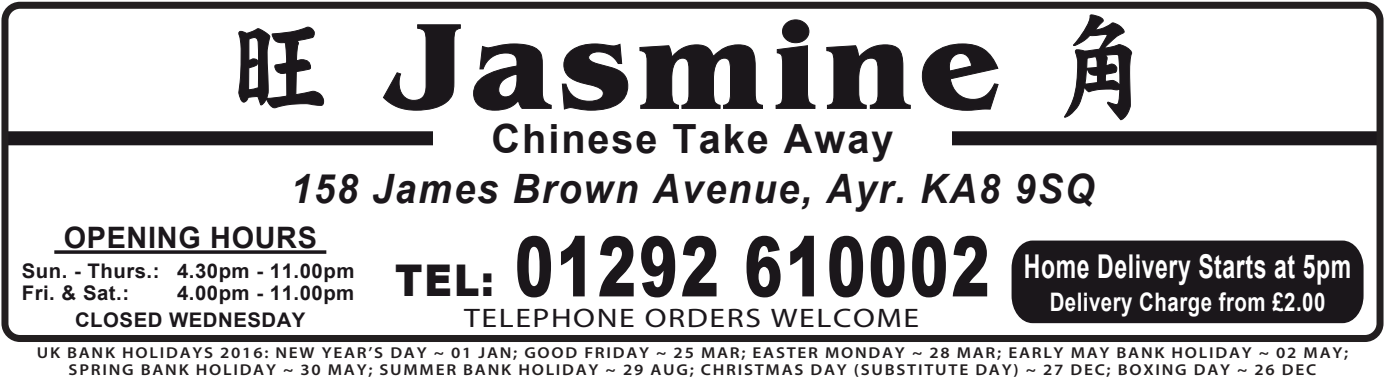
<style>
.page{position:relative;width:1385px;height:378px;background:#fff}
.page>*{position:absolute;margin:0;border:0;box-sizing:border-box;transform-origin:0 0}
.t1{font:700 125.12px "Benguiat IT Cby BT";letter-spacing:.05em;color:#1b171b;scale:1.07 1}
.t2{font:120.4px "DF Kai XB HK BF";color:#1b171b;scale:.82 1}
.t3{font:900 83.12px "Arial";letter-spacing:.05em;color:#1b171b;scale:.69 1}
.t4{font:italic 700 40.43px "Arial";letter-spacing:.05em;color:#1b171b;scale:.94 1}
.t5{font:700 40.07px "Arial";letter-spacing:.05em;color:#1b171b}
.t6{font:700 32.73px "Arial";letter-spacing:.025em;color:#fff;scale:.7 1}
.t7{font:700 29.4px "Arial";letter-spacing:.025em;color:#1b171b}
.t8{font:26.78px "Myriad Pro";letter-spacing:.05em;color:#1b171b;scale:1.18 1}
.t9{font:700 25.38px "Arial";letter-spacing:.025em;color:#fff;scale:.8 1}
.t10{font:700 20.12px/22.8px "Arial";letter-spacing:.025em;color:#1b171b}
.t11{font:600 15.75px/17.5px "Myriad Pro";letter-spacing:.1em;color:#231f20;text-align:center;scale:1.1 1}
.s1{font-size:43.57px}
</style>
<div class="page">
<svg style="left:383px;top:24px;width:78px;height:87px"></svg>
<svg style="left:473px;top:43px;width:79px;height:68px"></svg>
<svg style="left:561px;top:43px;width:67px;height:68px"></svg>
<svg style="left:639px;top:44px;width:124px;height:65px"></svg>
<svg style="left:775px;top:19px;width:40px;height:90px"></svg>
<svg style="left:826px;top:44px;width:84px;height:65px"></svg>
<svg style="left:921px;top:43px;width:77px;height:68px"></svg>
<div style="left:1011px;top:240px;width:352px;height:83px;background:#1b171b"></div>
<svg style="left:238px;top:27px;width:86px;height:81px"></svg>
<svg style="left:1064px;top:14px;width:67px;height:106px"></svg>
<div style="left:5px;top:131px;width:1374px;height:14px;background:#1b171b"></div>
<div style="left:433px;top:113px;width:518px;height:40px;background:#fff"></div>
<hr style="left:54px;top:250px;width:272px;height:3px;background:#1b171b">
<div style="left:1px;top:2px;width:1382px;height:339px;border:7px solid #231f20;border-radius:15px"></div>
<h2 class="t2" style="left:230px;top:5px;width:122px">旺</h2>
<h1 class="t1" style="left:384px;top:-12px;width:577px">Jasmine</h1>
<h3 class="t5" style="left:491px;top:112px;width:403px">Chinese Take Away</h3>
<h2 class="t2" style="left:1050px;top:5px;width:122px">角</h2>
<h3 class="t4" style="left:291px;top:162px;width:856px">158 James Brown Avenue, Ayr. KA8 9SQ</h3>
<h3 class="t7" style="left:64px;top:218px;width:255px">OPENING HOURS</h3>
<p class="t10" style="left:22px;top:259px;width:334px">Sun. - Thurs.: 4.30pm - 11.00pm<br>Fri. &amp; Sat.:</p>
<p class="t10" style="left:75px;top:280px;width:281px;line-height:26.2px;text-indent:102px">4.00pm - 11.00pm<br>CLOSED WEDNESDAY</p>
<h3 class="t3" style="left:395px;top:206px;width:862px"><span class="s1">TEL:</span> 01292 610002</h3>
<h3 class="t8" style="left:464px;top:301px;width:387px">TELEPHONE ORDERS WELCOME</h3>
<h3 class="t6" style="left:1023px;top:244px;width:469px">Home Delivery Starts at 5pm</h3>
<h3 class="t9" style="left:1049px;top:284px;width:346px">Delivery Charge from £2.00</h3>
<p class="t11" style="left:37px;top:342px;width:1193px">UK BANK HOLIDAYS 2016: NEW YEAR’S DAY ~ 01 JAN; GOOD FRIDAY ~ 25 MAR; EASTER MONDAY ~ 28 MAR; EARLY MAY BANK HOLIDAY ~ 02 MAY;<br>SPRING BANK HOLIDAY ~ 30 MAY; SUMMER BANK HOLIDAY ~ 29 AUG; CHRISTMAS DAY (SUBSTITUTE DAY) ~ 27 DEC; BOXING DAY ~ 26 DEC</p>
</div>
